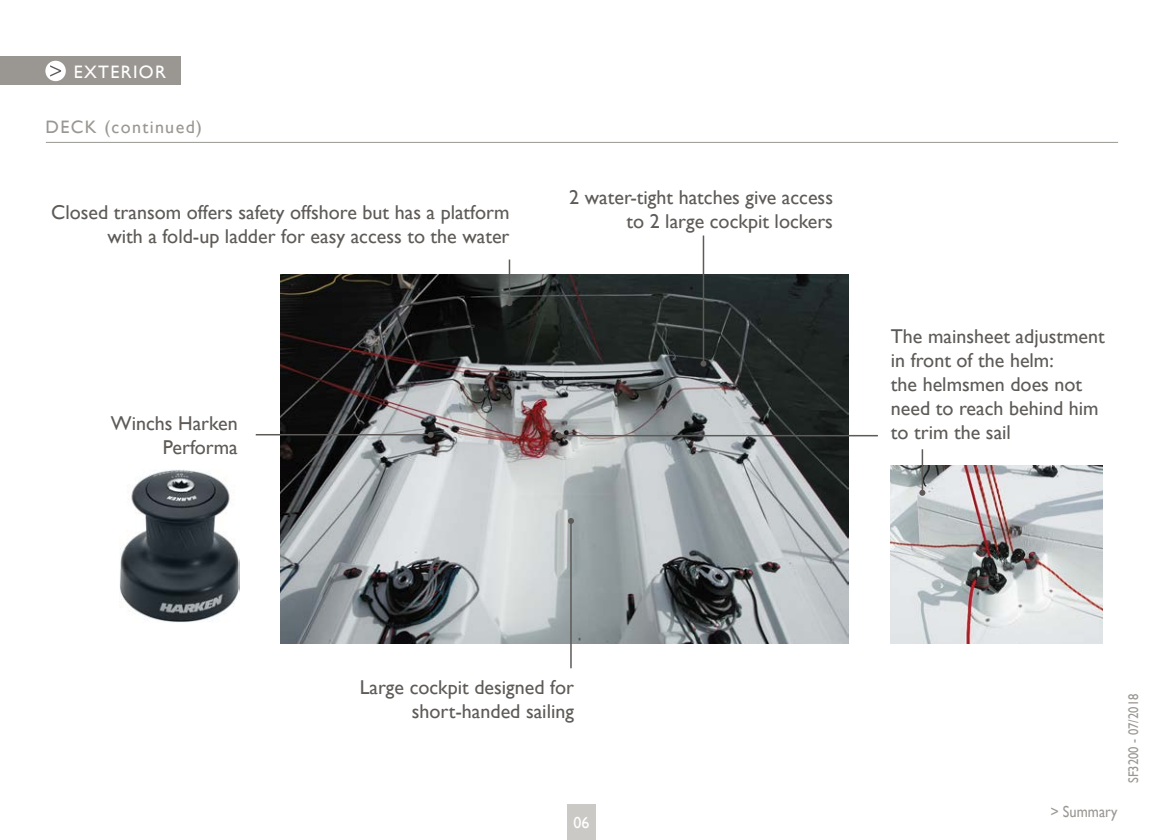
<style>
.page{position:relative;width:1163px;height:840px;background:#fff}
.page>*{position:absolute;margin:0;border:0;box-sizing:border-box;transform-origin:0 0}
.t1{font:20px/24px "Gill Sans";color:#5d5a57;text-align:right}
.t2{font:18px "Gill Sans";letter-spacing:.075em;color:#9a9792}
.t3{font:18px "Gill Sans";letter-spacing:.075em;color:#fff}
.t4{font:16px "Gill Sans";color:#9a9792;scale:.9 1}
.t5{font:16px "Gill Sans";color:#fff}
.t6{font:14px "Gill Sans";color:#9a9792;scale:.9 1}
</style>
<div class="page">
<div style="left:567px;top:804px;width:28px;height:35px;background:#cbc9c6"></div>
<hr style="left:46px;top:142px;width:1071px;height:1px;background:#9a9792">
<img style="left:281px;top:274px;width:566px;height:369px">
<hr style="left:256px;top:433px;width:174px;height:2px;background:#5d5a57">
<svg style="left:427px;top:431px;width:6px;height:6px"></svg>
<hr style="left:570px;top:520px;width:1px;height:148px;background:#5d5a57">
<svg style="left:568px;top:517px;width:6px;height:6px"></svg>
<hr style="left:508px;top:259px;width:2px;height:44px;background:#5d5a57">
<svg style="left:506px;top:300px;width:6px;height:6px"></svg>
<hr style="left:702px;top:235px;width:2px;height:128px;background:#5d5a57">
<svg style="left:700px;top:360px;width:6px;height:6px"></svg>
<hr style="left:559px;top:434px;width:318px;height:2px;background:#5d5a57">
<svg style="left:556px;top:432px;width:6px;height:6px"></svg>
<img style="left:890px;top:465px;width:212px;height:178px">
<hr style="left:921px;top:449px;width:2px;height:43px;background:#5d5a57">
<svg style="left:919px;top:489px;width:6px;height:6px"></svg>
<img style="left:120px;top:469px;width:120px;height:153px">
<div style="left:0;top:57px;width:181px;height:28px;background:#9a9792"></div>
<div style="left:45px;top:61px;width:21px;height:20px;background:#fff;border-radius:50%"></div>
<svg style="left:50px;top:65px;width:11px;height:12px"></svg>
<p class="t3" style="left:74px;top:61px;width:94px">EXTERIOR</p>
<p class="t2" style="left:46px;top:117px;width:158px">DECK (continued)</p>
<p class="t1" style="left:51px;top:199px;width:459px">Closed transom offers safety offshore but has a platform with a fold-up ladder for easy access to the water</p>
<p class="t1" style="left:111px;top:410px;width:128px">Winchs Harken<br>Performa</p>
<p class="t1" style="left:569px;top:185px;width:265px">2 water-tight hatches give access to 2 large cockpit lockers</p>
<p class="t1" style="left:890px;top:323px;width:215px;text-align:left">The mainsheet adjustment in front of the helm:<br>the helmsmen does not need to reach behind him to trim the sail</p>
<p class="t1" style="left:359px;top:674px;width:216px">Large cockpit designed for short-handed sailing</p>
<p class="t5" style="left:573px;top:813px;width:17px">06</p>
<p class="t4" style="left:1050px;top:801px;width:76px">&gt; Summary</p>
<p class="t6" style="left:1124px;top:782px;width:101px;rotate:-90deg">SF3200 - 07/2018</p>
</div>
